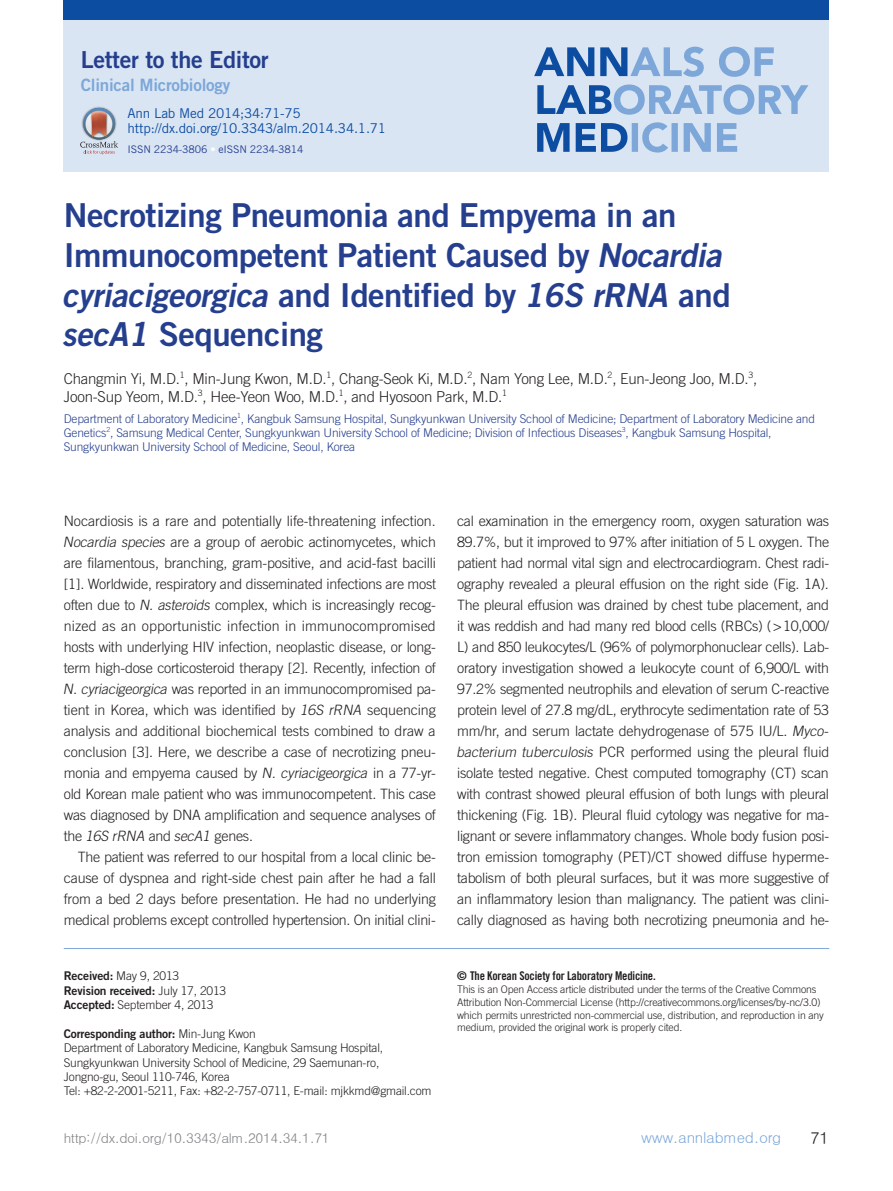
<style>
.page{position:relative;width:893px;height:1191px;background:#fff}
.page>*{position:absolute;margin:0;border:0;box-sizing:border-box;transform-origin:0 0}
.제목{font:33px/39.6px "Trade Gothic LT Std Bd 2";letter-spacing:-.015em;color:#253f8e}
.논문분류{font:23.4px "Trade Gothic LT Std Bd 2";letter-spacing:-.015em;color:#253f8e}
.논문소분류{font:16.95px "Trade Gothic LT Std Bd 2";letter-spacing:-.015em;color:#7ca7d8}
.URL{font:16.5px "Dotum";color:#231f20}
.저자{font:300 15px/18px "Trade Gothic LT Std";letter-spacing:-.015em;color:#231f20}
.URL-2{font:15px "Dotum";letter-spacing:-.02em;color:#7ca7d8}
.본문{font:300 14.25px/21px "Trade Gothic LT Std";letter-spacing:-.02em;color:#231f20;text-align:justify}
.t1{font:13.5px "Dotum";letter-spacing:-.03em;color:#808285}
.DOI_단락{font:13.5px "Trade Gothic LT Std";letter-spacing:-.015em;color:#0d4da1}
.서지단락{font:13.5px "Trade Gothic LT Std";letter-spacing:-.015em;color:#0d4da1}
.소속{font:300 12px/14.4px "Trade Gothic LT Std";letter-spacing:-.015em;color:#253f8e}
.교신저자{font:300 12px/14.4px "Trade Gothic LT Std";letter-spacing:-.015em;color:#231f20}
.교신저자-2{font:12px "Trade Gothic LT Std Bd 2";letter-spacing:-.015em;color:#231f20}
.t2{font:12px "Trade Gothic LT Std Bd Cn 20";letter-spacing:-.015em;color:#231f20}
.교신저자-3{font:300 10.5px/12.6px "Trade Gothic LT Std";letter-spacing:-.015em;color:#231f20}
.ISSN{font:10.5px "Trade Gothic LT Std";letter-spacing:-.015em;color:#253f8e}
.s1{color:#fff}
.s2{font-style:italic}
.s3{font-family:"Trade Gothic LT Std";font-weight:300}
.s4{font-family:"Trade Gothic LT Std Bd 2";font-weight:400}
.s5{font-family:"Trade Gothic LT Std Bd 2"}
</style>
<div class="page">
<div style="left:64px;top:0;width:765px;height:172px;background:#dae5f4"></div>
<div style="left:64px;top:0;width:765px;height:19px;background:#0d4da1"></div>
<svg style="left:537px;top:122px;width:200px;height:30px"></svg>
<svg style="left:537px;top:84px;width:271px;height:31px"></svg>
<svg style="left:534px;top:47px;width:240px;height:30px"></svg>
<hr style="left:64px;top:948px;width:765px;height:1px;background:#7ca7d8">
<img style="left:93px;top:106px;width:12px;height:2px">
<svg style="left:80px;top:108px;width:38px;height:46px"></svg>
<p class="논문분류" style="left:81px;top:45px;width:189px">Letter to the Editor</p>
<p class="논문소분류" style="left:81px;top:75px;width:151px">Clinical Microbiology</p>
<p class="서지단락" style="left:128px;top:105px;width:175px">Ann Lab Med 2014;34:71-75</p>
<p class="DOI_단락" style="left:128px;top:120px;width:260px">http://dx.doi.org/10.3343/alm.2014.34.1.71</p>
<p class="ISSN" style="left:128px;top:143px;width:177px">ISSN 2234-3806 <span class="s1">•</span> eISSN 2234-3814</p>
<p class="제목" style="left:62px;top:195px;width:670px">Necrotizing Pneumonia and Empyema in an Immunocompetent Patient Caused by <span class="s2">Nocardia cyriacigeorgica</span> a n d I d e n t i f i e d b y <span class="s2">16S rRNA</span> a n d <span class="s2">secA1</span> Sequencing</p>
<p class="저자" style="left:64px;top:369px;width:695px">Changmin Yi, M.D.<sup>1</sup>, Min-Jung Kwon, M.D.<sup>1</sup>, Chang-Seok Ki, M.D.<sup>2</sup>, Nam Yong Lee, M.D.<sup>2</sup>, Eun-Jeong Joo, M.D.<sup>3</sup>,<br>Joon-Sup Yeom, M.D.<sup>3</sup>, Hee-Yeon Woo, M.D.<sup>1</sup>, and Hyosoon Park, M.D.<sup>1</sup></p>
<p class="소속" style="left:64px;top:411px;width:753px">Department of Laboratory Medicine<sup>1</sup>, Kangbuk Samsung Hospital, Sungkyunkwan University School of Medicine; Department of Laboratory Medicine and<br>Genetics<sup>2</sup>, Samsung Medical Center, Sungkyunkwan University School of Medicine; Division of Infectious Diseases<sup>3</sup>, Kangbuk Samsung Hospital,<br>Sungkyunkwan University School of Medicine, Seoul, Korea</p>
<p class="본문" style="left:63px;top:510px;width:375px">Nocardiosis is a rare and potentially life-threatening infection.<br><span class="s2">Nocardia species</span> are a group of aerobic actinomycetes, which are filamentous, branching, gram-positive, and acid-fast bacilli [1]. Worldwide, respiratory and disseminated infections are most often due to <span class="s2">N. asteroids</span> complex, which is increasingly recog&shy;nized as an opportunistic infection in immunocompromised hosts with underlying HIV infection, neoplastic disease, or long&shy;term high-dose corticosteroid therapy [2]. Recently, infection of <span class="s2">N. cyriacigeorgica</span> was reported in an immunocompromised pa&shy;tient in Korea, which was identified by <span class="s2">16S rRNA</span> sequencing analysis and additional biochemical tests combined to draw a conclusion [3]. Here, we describe a case of necrotizing pneu&shy;monia and empyema caused by <span class="s2">N. cyriacigeorgica</span> in a 77-yr&shy;old Korean male patient who was immunocompetent. This case was diagnosed by DNA amplification and sequence analyses of the <span class="s2">16S rRNA</span> and <span class="s2">secA1</span> genes.</p>
<p class="본문" style="left:64px;top:846px;width:374px;text-indent:14px">The patient was referred to our hospital from a local clinic be&shy;cause of dyspnea and right-side chest pain after he had a fall from a bed 2 days before presentation. He had no underlying medical problems except controlled hypertension. On initial clini-</p>
<p class="교신저자-2" style="left:64px;top:968px;width:117px">Received: <span class="s3">May 9, 2013</span></p>
<p class="교신저자-2" style="left:64px;top:982px;width:164px">Revision received: <span class="s3">July 17, 2013</span></p>
<p class="교신저자" style="left:64px;top:997px;width:151px"><span class="s4">Accepted:</span> September 4, 2013</p>
<p class="교신저자-2" style="left:64px;top:1026px;width:193px">Corresponding author: <span class="s3">Min-Jung Kwon</span></p>
<p class="교신저자" style="left:64px;top:1040px;width:321px">Department of Laboratory Medicine, Kangbuk Samsung Hospital,<br>Sungkyunkwan University School of Medicine, 29 Saemunan-ro,<br>Jongno-gu, Seoul 110-746, Korea</p>
<p class="교신저자" style="left:64px;top:1083px;width:369px">Tel: +82-2-2001-5211, Fax: +82-2-757-0711, E-mail: mjkkmd@gmail.com</p>
<p class="본문" style="left:456px;top:510px;width:376px;text-align:left">cal examination in the emergency room, oxygen saturation was 89.7%, but it improved to 97% after initiation of 5 L oxygen. The patient had normal vital sign and electrocardiogram. Chest radi&shy;ography revealed a pleural effusion on the right side (Fig. 1A).<br>The pleural effusion was drained by chest tube placement, and it was reddish and had many red blood cells (RBCs) (&gt;10,000/ L) and 850 leukocytes/L (96% of polymorphonuclear cells). Lab&shy;oratory investigation showed a leukocyte count of 6,900/L with 97.2% segmented neutrophils and elevation of serum C-reactive protein level of 27.8 mg/dL, erythrocyte sedimentation rate of 53 mm/hr, and serum lactate dehydrogenase of 575 IU/L. <span class="s2">Myco&shy;bacterium tuberculosis</span> PCR performed using the pleural fluid isolate tested negative. Chest computed tomography (CT) scan with contrast showed pleural effusion of both lungs with pleural thickening (Fig. 1B). Pleural fluid cytology was negative for ma&shy;lignant or severe inflammatory changes. Whole body fusion posi&shy;tron emission tomography (PET)/CT showed diffuse hyperme&shy;tabolism of both pleural surfaces, but it was more suggestive of an inflammatory lesion than malignancy. The patient was clini&shy;cally diagnosed as having both necrotizing pneumonia and he-</p>
<p class="t2" style="left:457px;top:968px;width:200px"><span class="s5">©</span> The Korean Society for Laboratory Medicine.</p>
<p class="교신저자-3" style="left:457px;top:983px;width:368px">This is an Open Access article distributed under the terms of the Creative Commons Attribution Non-Commercial License (http://creativecommons.org/licenses/by-nc/3.0) which permits unrestricted non-commercial use, distribution, and reproduction in any medium, provided the original work is properly cited.</p>
<p class="t1" style="left:64px;top:1131px;width:267px">http://dx.doi.org/10.3343/alm.2014.34.1.71</p>
<p class="URL-2" style="left:641px;top:1130px;width:142px">www.annlabmed.org</p>
<p class="URL" style="left:810px;top:1129px;width:20px">71</p>
</div>
